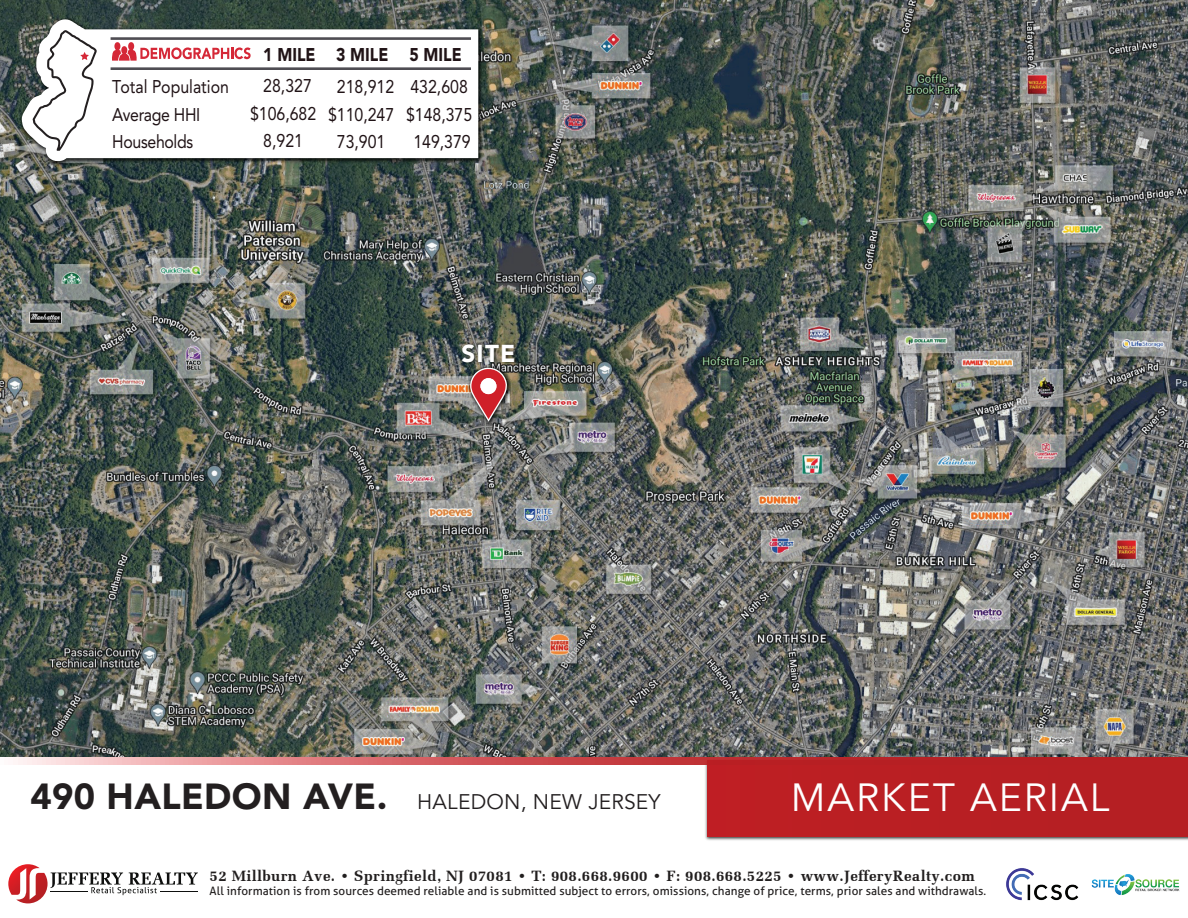
<style>
.page{position:relative;width:1188px;height:918px;background:#fff}
.page>*{position:absolute;margin:0;border:0;box-sizing:border-box;transform-origin:0 0}
.t1{font:39px "Avenir LT Std";letter-spacing:.05em;color:#fff}
.t2{font:900 24.3px "Avenir LT Std";color:#fff}
.t3{font:21px "Avenir LT Std";letter-spacing:.01em;color:#231f20}
.t4{font:18.3px/26.5px "Avenir LT Std";color:#201316;text-align:center;scale:.87 1}
.t5{font:18.3px/26.5px "Avenir LT Std";letter-spacing:-.02em;color:#201316;scale:.87 1}
.t6{font:900 18.3px "Avenir LT Std";color:#201316;scale:.87 1}
.t7{font:700 15px "Melior";letter-spacing:.025em;color:#211e1e}
.t8{font:11.7px "Aller";letter-spacing:.005em;color:#211e1e}
.s1{font-weight:900;font-size:36px}
</style>
<div class="page">
<img style="left:0;top:0;width:1188px;height:757px">
<img style="left:704px;top:764px;width:484px;height:77px">
<div style="left:708px;top:761px;width:480px;height:75px;background:#b81f23"></div>
<svg style="left:18px;top:757px;width:1170px;height:7px"></svg>
<img style="left:434px;top:339px;width:113px;height:64px">
<img style="left:467px;top:365px;width:46px;height:63px">
<svg style="left:470px;top:367px;width:37px;height:55px;background:#a55254"></svg>
<div style="left:480px;top:378px;width:17px;height:16px;background:#fff;border-radius:50%"></div>
<img style="left:18px;top:17px;width:467px;height:150px">
<svg style="left:21px;top:18px;width:457px;height:143px"></svg>
<hr style="left:111px;top:37px;width:360px;height:3px;background:#4f4d53">
<hr style="left:111px;top:67px;width:360px;height:3px;background:#4f4d53">
<svg style="left:112px;top:42px;width:139px;height:19px"></svg>
<svg style="left:32px;top:30px;width:65px;height:121px"></svg>
<img style="left:1097px;top:874px;width:83px;height:21px">
<svg style="left:8px;top:864px;width:190px;height:39px"></svg>
<hr style="left:50px;top:891px;width:38px;height:1px;background:#0e0f0e">
<hr style="left:161px;top:891px;width:37px;height:1px;background:#0e0f0e">
<img style="left:1006px;top:868px;width:91px;height:33px">
<h3 class="t6" style="left:263px;top:44px;width:230px">1 MILE 3 MILE 5 MILE</h3>
<h3 class="t4" style="left:337px;top:74px;width:152px">218,912 432,608</h3>
<h3 class="t4" style="left:112px;top:74px;width:136px">Total Population</h3>
<h3 class="t4" style="left:263px;top:73px;width:57px">28,327</h3>
<h3 class="t5" style="left:112px;top:102px;width:103px">Average HHI<br>Households</h3>
<h3 class="t4" style="left:250px;top:101px;width:78px">$106,682<br>8,921</h3>
<h3 class="t4" style="left:328px;top:102px;width:78px">$110,247<br>73,901</h3>
<h3 class="t4" style="left:406px;top:102px;width:78px">$148,375<br>149,379</h3>
<h2 class="t2" style="left:461px;top:339px;width:56px">SITE</h2>
<h3 class="t3" style="left:30px;top:789px;width:632px"><span class="s1">490 HALEDON AVE.</span> HALEDON, NEW JERSEY</h3>
<h1 class="t1" style="left:791px;top:775px;width:320px">MARKET AERIAL</h1>
<p class="t7" style="left:210px;top:867px;width:767px">52 Millburn Ave. • Springfield, NJ 07081 • T: 908.668.9600 • F: 908.668.5225 • www.JefferyRealty.com</p>
<p class="t8" style="left:210px;top:884px;width:778px">All information is from sources deemed reliable and is submitted subject to errors, omissions, change of price, terms, prior sales and withdrawals.</p>
</div>
